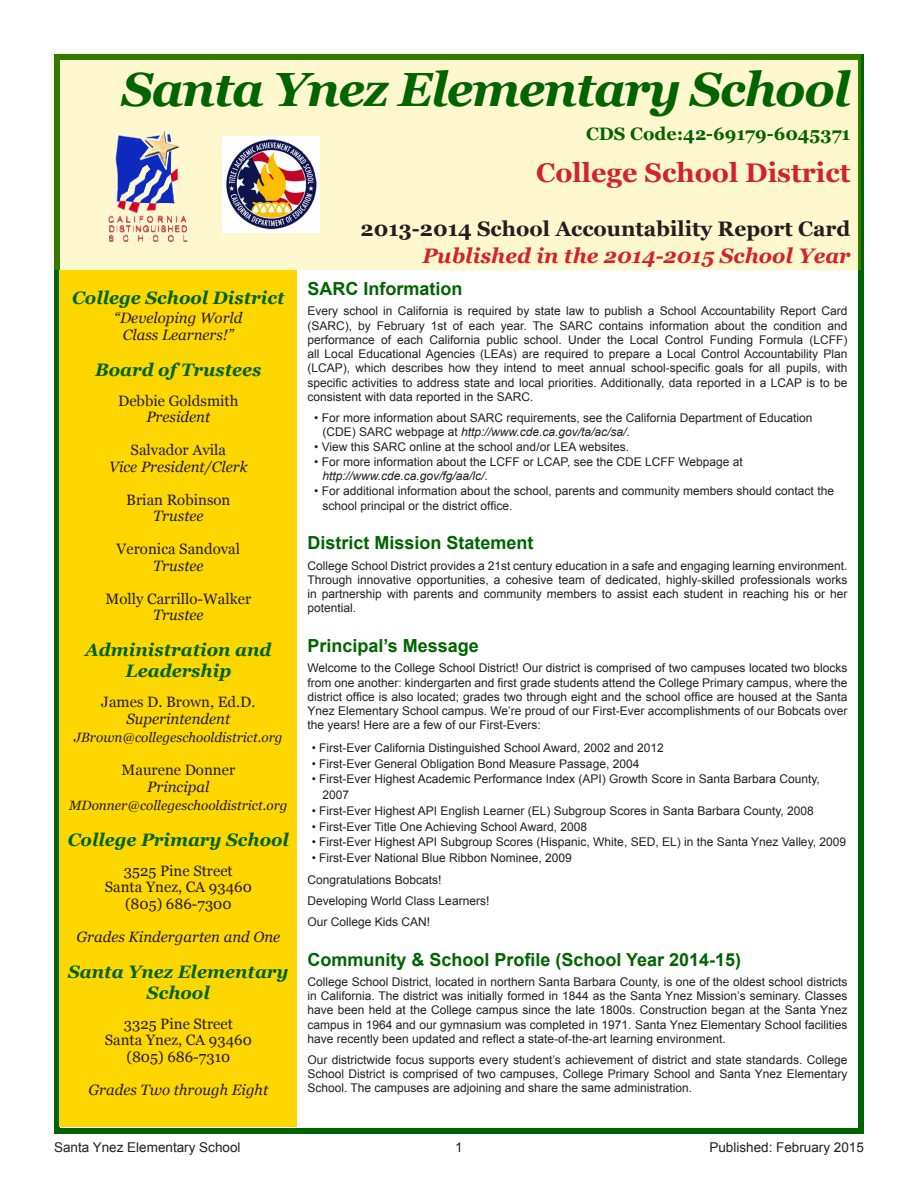
<style>
.page{position:relative;width:918px;height:1188px;background:#fff}
.page>*{position:absolute;margin:0;border:0;box-sizing:border-box;transform-origin:0 0}
.School_Header{font:italic 700 48px "Georgia";letter-spacing:-.03em;color:#006400}
.Report_Header{font:700 27px "Georgia";color:#d1232a}
.Report_Header-2{font:700 21px "Georgia";color:#231f20}
.Report_Header-3{font:italic 700 21px "Georgia";color:#d1232a}
.Element_Subhead_-_Ce{font:italic 700 18px/21px "Georgia";color:#006400;text-align:center}
.Element_Header{font:700 18px "Arial";color:#006400}
.Report_Header-4{font:700 18px "Georgia";color:#006400}
.Body_Text_-_Centered{font:15px "Georgia";color:#231f20}
.Body_Text_-_Centered-2{font:italic 15px "Georgia";color:#231f20}
.Body_Text_-_Centered-3{font:italic 13.5px "Georgia";color:#231f20}
.FooterQuadLeft{font:13.5px "Arial";color:#231f20}
.FooterQuadRight{font:13.5px "Arial";color:#231f20}
.Page_Numbers{font:13.5px "Arial";color:#231f20}
.Body_Text_-_Left_Jus{font:12px/14.2px "Arial";color:#231f20;text-align:justify}
.Bullets_-_Indented{font:12px/15.8px "Arial";color:#231f20}
.Bullets_-_Cell_Inden{font:12px/14.2px "Arial";color:#231f20}
.s1{font-style:italic}
</style>
<div class="page">
<div style="left:54px;top:54px;width:810px;height:1080px;border:6px solid #006400"></div>
<div style="left:53px;top:53px;width:807px;height:217px;background:#fff7cd"></div>
<div style="left:60px;top:270px;width:237px;height:857px;background:#ffd700"></div>
<img style="left:223px;top:136px;width:97px;height:97px">
<img style="left:108px;top:131px;width:80px;height:112px">
<p class="School_Header" style="left:122px;top:62px;width:730px">Santa Ynez Elementary School</p>
<p class="Report_Header-4" style="left:586px;top:124px;width:266px">CDS Code:42-69179-6045371</p>
<p class="Report_Header" style="left:536px;top:158px;width:316px">College School District</p>
<p class="Report_Header-2" style="left:361px;top:217px;width:491px">2013-2014 School Accountability Report Card</p>
<p class="Report_Header-3" style="left:422px;top:244px;width:430px">Published in the 2014-2015 School Year</p>
<p class="Element_Subhead_-_Ce" style="left:72px;top:287px;width:214px">College School District</p>
<p class="Body_Text_-_Centered-2" style="left:114px;top:309px;width:130px">“Developing World</p>
<p class="Body_Text_-_Centered-2" style="left:123px;top:326px;width:112px">Class Learners!”</p>
<p class="Element_Subhead_-_Ce" style="left:95px;top:359px;width:168px">Board of Trustees</p>
<p class="Body_Text_-_Centered" style="left:118px;top:392px;width:122px">Debbie Goldsmith</p>
<p class="Body_Text_-_Centered-2" style="left:146px;top:408px;width:65px">President</p>
<p class="Body_Text_-_Centered" style="left:131px;top:441px;width:97px">Salvador Avila</p>
<p class="Body_Text_-_Centered-2" style="left:109px;top:458px;width:140px">Vice President/Clerk</p>
<p class="Body_Text_-_Centered" style="left:126px;top:491px;width:106px">Brian Robinson</p>
<p class="Body_Text_-_Centered-2" style="left:153px;top:507px;width:52px">Trustee</p>
<p class="Body_Text_-_Centered" style="left:117px;top:540px;width:125px">Veronica Sandoval</p>
<p class="Body_Text_-_Centered-2" style="left:153px;top:557px;width:52px">Trustee</p>
<p class="Body_Text_-_Centered" style="left:106px;top:590px;width:147px">Molly Carrillo-Walker</p>
<p class="Body_Text_-_Centered-2" style="left:153px;top:606px;width:52px">Trustee</p>
<p class="Element_Subhead_-_Ce" style="left:85px;top:639px;width:188px">Administration and<br>Leadership</p>
<p class="Body_Text_-_Centered" style="left:101px;top:693px;width:156px">James D. Brown, Ed.D.</p>
<p class="Body_Text_-_Centered-2" style="left:126px;top:710px;width:105px">Superintendent</p>
<p class="Body_Text_-_Centered-3" style="left:74px;top:730px;width:210px">JBrown@collegeschooldistrict.org</p>
<p class="Body_Text_-_Centered" style="left:122px;top:762px;width:115px">Maurene Donner</p>
<p class="Body_Text_-_Centered-2" style="left:147px;top:778px;width:64px">Principal</p>
<p class="Body_Text_-_Centered-3" style="left:69px;top:797px;width:220px">MDonner@collegeschooldistrict.org</p>
<p class="Element_Subhead_-_Ce" style="left:68px;top:829px;width:223px">College Primary School</p>
<p class="Body_Text_-_Centered" style="left:124px;top:862px;width:110px">3525 Pine Street</p>
<p class="Body_Text_-_Centered" style="left:105px;top:879px;width:149px">Santa Ynez, CA 93460</p>
<p class="Body_Text_-_Centered" style="left:125px;top:895px;width:108px">(805) 686-7300</p>
<p class="Body_Text_-_Centered-2" style="left:76px;top:928px;width:205px">Grades Kindergarten and One</p>
<p class="Element_Subhead_-_Ce" style="left:68px;top:961px;width:222px">Santa Ynez Elementary<br>School</p>
<p class="Body_Text_-_Centered" style="left:124px;top:1015px;width:111px">3325 Pine Street</p>
<p class="Body_Text_-_Centered" style="left:105px;top:1032px;width:149px">Santa Ynez, CA 93460</p>
<p class="Body_Text_-_Centered" style="left:126px;top:1048px;width:105px">(805) 686-7310</p>
<p class="Body_Text_-_Centered-2" style="left:88px;top:1081px;width:181px">Grades Two through Eight</p>
<p class="Element_Header" style="left:308px;top:277px;width:156px">SARC Information</p>
<p class="Body_Text_-_Left_Jus" style="left:308px;top:304px;width:542px">Every school in California is required by state law to publish a School Accountability Report Card (SARC), by February 1st of each year. The SARC contains information about the condition and performance of each California public school. Under the Local Control Funding Formula (LCFF) all Local Educational Agencies (LEAs) are required to prepare a Local Control Accountability Plan (LCAP), which describes how they intend to meet annual school-specific goals for all pupils, with specific activities to address state and local priorities. Additionally, data reported in a LCAP is to be consistent with data reported in the SARC.</p>
<p class="Bullets_-_Cell_Inden" style="left:322px;top:411px;width:492px;text-indent:-8px">• For more information about SARC requirements, see the California Department of Education (CDE) SARC webpage at <span class="s1">http://www.cde.ca.gov/ta/ac/sa/</span>.</p>
<p class="Bullets_-_Cell_Inden" style="left:314px;top:440px;width:316px">• View this SARC online at the school and/or LEA websites.</p>
<p class="Bullets_-_Cell_Inden" style="left:322px;top:455px;width:422px;text-indent:-8px">• For more information about the LCFF or LCAP, see the CDE LCFF Webpage at <span class="s1">http://www.cde.ca.gov/fg/aa/lc/</span>.</p>
<p class="Bullets_-_Cell_Inden" style="left:322px;top:484px;width:513px;text-indent:-8px">• For additional information about the school, parents and community members should contact the school principal or the district office.</p>
<p class="Element_Header" style="left:308px;top:531px;width:228px">District Mission Statement</p>
<p class="Body_Text_-_Left_Jus" style="left:308px;top:558px;width:541px">College School District provides a 21st century education in a safe and engaging learning environment.<br>Through innovative opportunities, a cohesive team of dedicated, highly-skilled professionals works in partnership with parents and community members to assist each student in reaching his or her potential.</p>
<p class="Element_Header" style="left:308px;top:634px;width:173px">Principal’s Message</p>
<p class="Body_Text_-_Left_Jus" style="left:308px;top:661px;width:542px">Welcome to the College School District! Our district is comprised of two campuses located two blocks from one another: kindergarten and first grade students attend the College Primary campus, where the district office is also located; grades two through eight and the school office are housed at the Santa Ynez Elementary School campus. We’re proud of our First-Ever accomplishments of our Bobcats over the years! Here are a few of our First-Evers:</p>
<p class="Bullets_-_Indented" style="left:312px;top:740px;width:354px">• First-Ever California Distinguished School Award, 2002 and 2012</p>
<p class="Bullets_-_Indented" style="left:312px;top:756px;width:329px">• First-Ever General Obligation Bond Measure Passage, 2004</p>
<p class="Bullets_-_Indented" style="left:322px;top:771px;width:499px;text-indent:-11px">• First-Ever Highest Academic Performance Index (API) Growth Score in Santa Barbara County,<br>2007</p>
<p class="Bullets_-_Indented" style="left:312px;top:803px;width:504px">• First-Ever Highest API English Learner (EL) Subgroup Scores in Santa Barbara County, 2008</p>
<p class="Bullets_-_Indented" style="left:312px;top:819px;width:277px">• First-Ever Title One Achieving School Award, 2008</p>
<p class="Bullets_-_Indented" style="left:312px;top:834px;width:536px">• First-Ever Highest API Subgroup Scores (Hispanic, White, SED, EL) in the Santa Ynez Valley, 2009</p>
<p class="Bullets_-_Indented" style="left:312px;top:850px;width:262px">• First-Ever National Blue Ribbon Nominee, 2009</p>
<p class="Body_Text_-_Left_Jus" style="left:308px;top:873px;width:136px">Congratulations Bobcats!</p>
<p class="Body_Text_-_Left_Jus" style="left:308px;top:894px;width:183px">Developing World Class Learners!</p>
<p class="Body_Text_-_Left_Jus" style="left:308px;top:915px;width:124px">Our College Kids CAN!</p>
<p class="Element_Header" style="left:308px;top:947px;width:435px">Community &amp; School Profile (School Year 2014-15)</p>
<p class="Body_Text_-_Left_Jus" style="left:308px;top:975px;width:542px">College School District, located in northern Santa Barbara County, is one of the oldest school districts in California. The district was initially formed in 1844 as the Santa Ynez Mission’s seminary. Classes have been held at the College campus since the late 1800s. Construction began at the Santa Ynez campus in 1964 and our gymnasium was completed in 1971. Santa Ynez Elementary School facilities have recently been updated and reflect a state-of-the-art learning environment.</p>
<p class="Body_Text_-_Left_Jus" style="left:308px;top:1053px;width:541px">Our districtwide focus supports every student’s achievement of district and state standards. College School District is comprised of two campuses, College Primary School and Santa Ynez Elementary School. The campuses are adjoining and share the same administration.</p>
<p class="FooterQuadLeft" style="left:54px;top:1138px;width:188px">Santa Ynez Elementary School</p>
<p class="Page_Numbers" style="left:455px;top:1138px;width:9px">1</p>
<p class="FooterQuadRight" style="left:709px;top:1138px;width:156px">Published: February 2015</p>
</div>
